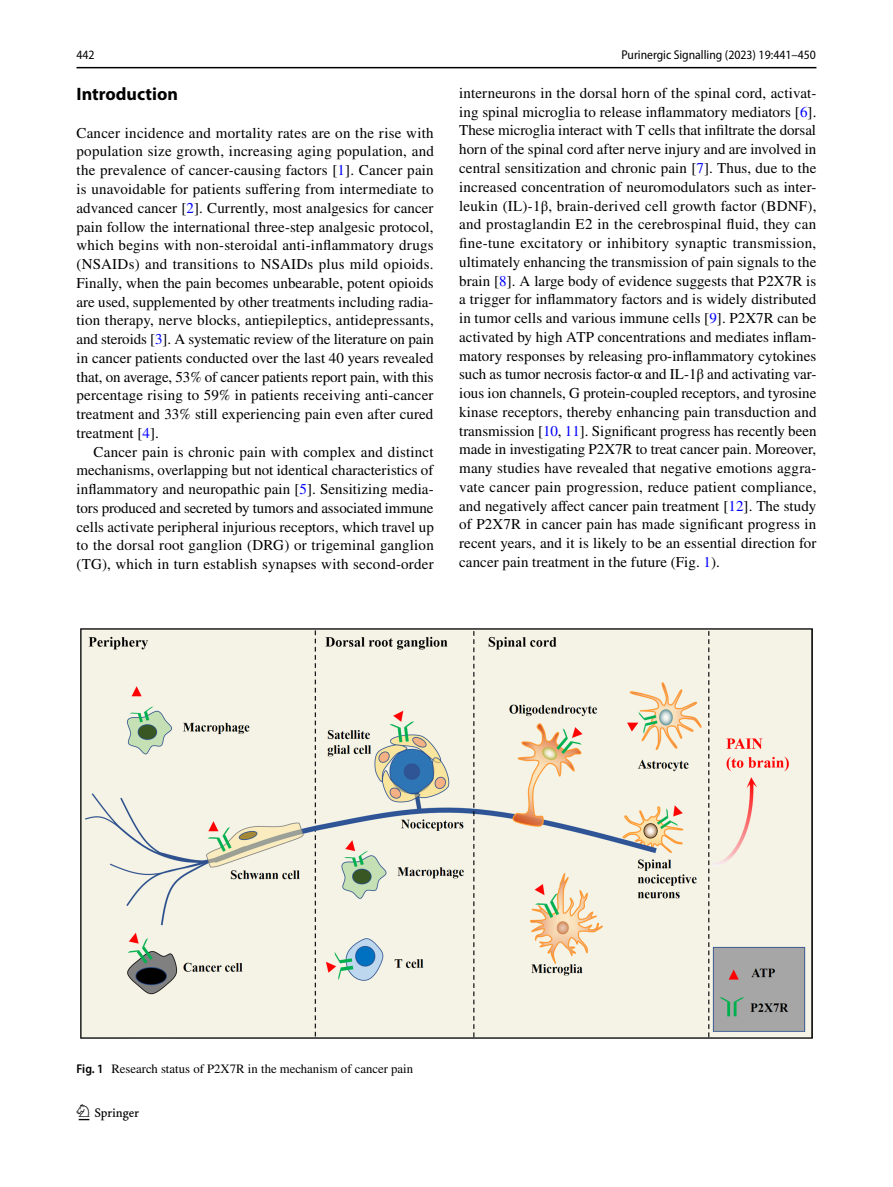
<style>
.page{position:relative;width:893px;height:1187px;background:#fff}
.page>*{position:absolute;margin:0;border:0;box-sizing:border-box;transform-origin:0 0}
.t1{font:22.5px "Springnew Regular 2";color:#000}
.t2{font:700 18px "Myriad Pro";color:#000}
.t3{font:15px/18.8px "STIX";letter-spacing:.005em;color:#000;text-align:justify}
.t4{font:12.75px "STIX";color:#000}
.t5{font:semi-condensed 12.75px "Myriad Pro";color:#000}
.s1{color:#00f}
.s2{font-family:"Myriad Pro";font-weight:600;font-stretch:semi-condensed}
</style>
<div class="page">
<hr style="left:77px;top:67px;width:739px;height:1px;background:#000">
<img style="left:81px;top:629px;width:731px;height:409px">
<p class="t5" style="left:76px;top:48px;width:20px">442</p>
<p class="t2" style="left:77px;top:82px;width:103px">Introduction</p>
<p class="t3" style="left:77px;top:124px;width:359px">Cancer incidence and mortality rates are on the rise with population size growth, increasing aging population, and the prevalence of cancer-causing factors [<span class="s1">1</span>]. Cancer pain is unavoidable for patients suffering from intermediate to advanced cancer [<span class="s1">2</span>]. Currently, most analgesics for cancer pain follow the international three-step analgesic protocol, which begins with non-steroidal anti-inflammatory drugs (NSAIDs) and transitions to NSAIDs plus mild opioids.<br>Finally, when the pain becomes unbearable, potent opioids are used, supplemented by other treatments including radia&shy;tion therapy, nerve blocks, antiepileptics, antidepressants, and steroids [<span class="s1">3</span>]. A systematic review of the literature on pain in cancer patients conducted over the last 40 years revealed that, on average, 53% of cancer patients report pain, with this percentage rising to 59% in patients receiving anti-cancer treatment and 33% still experiencing pain even after cured treatment [<span class="s1">4</span>].</p>
<p class="t3" style="left:77px;top:443px;width:359px;text-indent:17px">Cancer pain is chronic pain with complex and distinct mechanisms, overlapping but not identical characteristics of inflammatory and neuropathic pain [<span class="s1">5</span>]. Sensitizing media&shy;tors produced and secreted by tumors and associated immune cells activate peripheral injurious receptors, which travel up to the dorsal root ganglion (DRG) or trigeminal ganglion (TG), which in turn establish synapses with second-order</p>
<p class="t5" style="left:621px;top:48px;width:196px">Purinergic Signalling (2023) 19:441–450</p>
<p class="t3" style="left:459px;top:84px;width:359px">interneurons in the dorsal horn of the spinal cord, activat&shy;ing spinal microglia to release inflammatory mediators [<span class="s1">6</span>].<br>These microglia interact with T cells that infiltrate the dorsal horn of the spinal cord after nerve injury and are involved in central sensitization and chronic pain [<span class="s1">7</span>]. Thus, due to the increased concentration of neuromodulators such as inter&shy;leukin (IL)-1β, brain-derived cell growth factor (BDNF), and prostaglandin E2 in the cerebrospinal fluid, they can fine-tune excitatory or inhibitory synaptic transmission, ultimately enhancing the transmission of pain signals to the brain [<span class="s1">8</span>]. A large body of evidence suggests that P2X7R is a trigger for inflammatory factors and is widely distributed in tumor cells and various immune cells [<span class="s1">9</span>]. P2X7R can be activated by high ATP concentrations and mediates inflam&shy;matory responses by releasing pro-inflammatory cytokines such as tumor necrosis factor-α and IL-1β and activating var&shy;ious ion channels, G protein-coupled receptors, and tyrosine kinase receptors, thereby enhancing pain transduction and transmission [<span class="s1">10</span>, <span class="s1">11</span>]. Significant progress has recently been made in investigating P2X7R to treat cancer pain. Moreover, many studies have revealed that negative emotions aggra&shy;vate cancer pain progression, reduce patient compliance, and negatively affect cancer pain treatment [<span class="s1">12</span>]. The study of P2X7R in cancer pain has made significant progress in recent years, and it is likely to be an essential direction for cancer pain treatment in the future (Fig. <span class="s1">1</span>).</p>
<p class="t4" style="left:77px;top:1060px;width:338px"><span class="s2">Fig. 1</span> Research status of P2X7R in the mechanism of cancer pain</p>
<h1 class="t1" style="left:79px;top:1104px;width:62px">1 3</h1>
</div>
